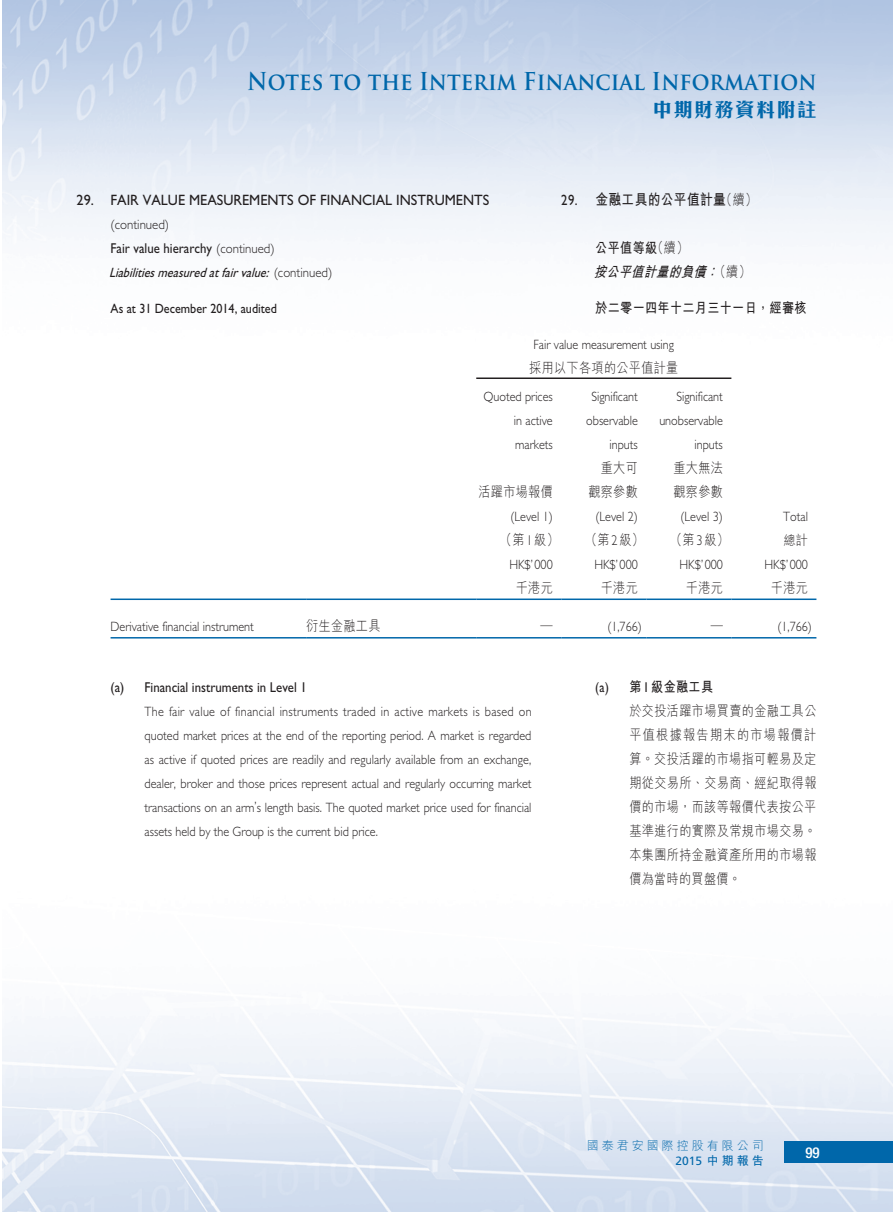
<style>
.page{position:relative;width:893px;height:1212px;background:#fff}
.page>*{position:absolute;margin:0;border:0;box-sizing:border-box;transform-origin:0 0}
.t1{font:700 24px "Trajan Pro";color:#0067aa;scale:.9 1}
.t2{font:700 19.5px "C Hei 3 HK";letter-spacing:.055em;color:#0067aa}
._3__標題{font:15px "Gill Sans Std";color:#231f20;scale:.95 1}
._8__標題---C{font:700 15px "M Hei HK";letter-spacing:.03em;color:#231f20;scale:.85 1}
.t3{font:500 condensed 15px "Helvetica Neue LT Std";color:#fff}
._6__內文---C{font:300 14.25px/24px "M Hei HK";letter-spacing:.03em;color:#231f20;text-align:justify;scale:.85 1}
._4__副標題{font:14.25px "Gill Sans Std";color:#231f20;scale:.9 1}
._9__副標題---C{font:700 14.25px "M Hei HK";letter-spacing:.03em;color:#231f20;scale:.85 1}
._6__內文---C-2{font:700 14.25px "M Hei HK";letter-spacing:.03em;color:#231f20;scale:.85 1}
._6__內文---C-3{font:italic 700 14.25px "M Hei HK";color:#231f20;scale:.85 1}
._1__內文{font:300 13.5px/24px "Gill Sans Std";color:#231f20;text-align:justify;scale:.9 1}
._1__內文-2{font:italic 13.5px "Gill Sans Std";color:#231f20;scale:.9 1}
._1__內文-3{font:13.5px "Gill Sans Std";color:#231f20;scale:.9 1}
._3__標題-2{font:300 13.5px "Gill Sans Std";color:#231f20;scale:.95 1}
._1__內文-4{font:300 13.5px "M Hei HK";color:#231f20;scale:.9 1}
.t4{font:300 12px "M Hei HK";letter-spacing:.25em;color:#0067aa}
.t5{font:12px "Frutiger LT Std";color:#0067aa}
.s1{font-weight:300;font-size:13.5px}
.s2{font-weight:300;font-style:normal}
.s3{font-family:"Gill Sans Std";font-weight:400}
.s4{font-weight:300;font-size:14.25px}
.s5{font-weight:300}
.s6{font-family:"Gill Sans Std"}
.s7{font-family:"M Hei HK";font-weight:700}
</style>
<div class="page">
<img style="left:2px;top:0;width:891px;height:1212px">
<div style="left:784px;top:1141px;width:109px;height:21px;background:#0067aa"></div>
<hr style="left:476px;top:377px;width:255px;height:2px;background:#231f20">
<hr style="left:111px;top:598px;width:195px;height:2px;background:#0067aa">
<hr style="left:306px;top:598px;width:170px;height:2px;background:#0067aa">
<hr style="left:476px;top:598px;width:85px;height:2px;background:#0067aa">
<hr style="left:561px;top:598px;width:85px;height:2px;background:#0067aa">
<hr style="left:646px;top:598px;width:85px;height:2px;background:#0067aa">
<hr style="left:731px;top:598px;width:85px;height:2px;background:#0067aa">
<hr style="left:111px;top:637px;width:195px;height:1px;background:#0067aa">
<hr style="left:306px;top:637px;width:170px;height:1px;background:#0067aa">
<hr style="left:476px;top:637px;width:85px;height:1px;background:#0067aa">
<hr style="left:561px;top:637px;width:85px;height:1px;background:#0067aa">
<hr style="left:646px;top:637px;width:85px;height:1px;background:#0067aa">
<hr style="left:731px;top:637px;width:85px;height:1px;background:#0067aa">
<h1 class="t1" style="left:247px;top:66px;width:634px">Notes to the Interim Financial Information</h1>
<h2 class="t2" style="left:653px;top:100px;width:165px">中期財務資料附註</h2>
<p class="_3__標題" style="left:77px;top:191px;width:436px">29. FAIR VALUE MEASUREMENTS OF FINANCIAL INSTRUMENTS</p>
<p class="_3__標題-2" style="left:111px;top:217px;width:63px">(continued)</p>
<p class="_4__副標題" style="left:111px;top:240px;width:184px">Fair value hierarchy <span class="s1">(continued)</span></p>
<p class="_1__內文-2" style="left:109px;top:264px;width:249px">Liabilities measured at fair value: <span class="s2">( c o n t i n u e d )</span></p>
<p class="_1__內文-3" style="left:111px;top:300px;width:186px">As at 31 December 2014, audited</p>
<p class="_8__標題---C" style="left:561px;top:188px;width:232px"><span class="s3">29.</span> 金融工具的公平值計量<span class="s4">（續）</span></p>
<p class="_9__副標題---C" style="left:595px;top:237px;width:111px">公平值等級<span class="s5">（續）</span></p>
<p class="_6__內文---C-3" style="left:594px;top:261px;width:186px">按公平值計量的負債：<span class="s2">（續）</span></p>
<p class="_6__內文---C-2" style="left:595px;top:297px;width:250px">於二零一四年十二月三十一日，經審核</p>
<p class="_1__內文" style="left:534px;top:332px;width:157px">Fair value measurement using</p>
<p class="_6__內文---C" style="left:529px;top:355px;width:177px">採用以下各項的公平值計量</p>
<p class="_1__內文" style="left:483px;top:385px;width:79px">Quoted prices</p>
<p class="_1__內文" style="left:514px;top:409px;width:45px">in active</p>
<p class="_1__內文" style="left:515px;top:433px;width:43px">markets</p>
<p class="_1__內文" style="left:591px;top:385px;width:53px">Significant</p>
<p class="_1__內文" style="left:586px;top:409px;width:59px">observable</p>
<p class="_1__內文" style="left:609px;top:433px;width:33px">inputs</p>
<p class="_1__內文" style="left:676px;top:385px;width:53px">Significant</p>
<p class="_1__內文" style="left:659px;top:409px;width:72px">unobservable</p>
<p class="_1__內文" style="left:694px;top:433px;width:33px">inputs</p>
<p class="_6__內文---C" style="left:478px;top:480px;width:89px">活躍市場報價</p>
<p class="_6__內文---C" style="left:601px;top:456px;width:45px">重大可</p>
<p class="_6__內文---C" style="left:588px;top:480px;width:60px">觀察參數</p>
<p class="_6__內文---C" style="left:673px;top:456px;width:60px">重大無法</p>
<p class="_6__內文---C" style="left:673px;top:480px;width:60px">觀察參數</p>
<p class="_1__內文" style="left:510px;top:505px;width:49px">(Level 1)</p>
<p class="_1__內文" style="left:595px;top:505px;width:49px">(Level 2)</p>
<p class="_1__內文" style="left:680px;top:505px;width:49px">(Level 3)</p>
<p class="_1__內文" style="left:783px;top:505px;width:29px">Total</p>
<p class="_6__內文---C" style="left:500px;top:528px;width:71px">（第<span class="s6">1</span>級）</p>
<p class="_6__內文---C" style="left:585px;top:528px;width:71px">（第<span class="s6">2</span>級）</p>
<p class="_6__內文---C" style="left:670px;top:528px;width:71px">（第<span class="s6">3</span>級）</p>
<p class="_1__內文-4" style="left:784px;top:533px;width:28px">總計</p>
<p class="_1__內文" style="left:509px;top:553px;width:50px">HK$’000</p>
<p class="_1__內文" style="left:594px;top:553px;width:50px">HK$’000</p>
<p class="_1__內文" style="left:679px;top:553px;width:50px">HK$’000</p>
<p class="_1__內文" style="left:764px;top:553px;width:50px">HK$’000</p>
<p class="_6__內文---C" style="left:516px;top:576px;width:45px">千港元</p>
<p class="_6__內文---C" style="left:601px;top:576px;width:45px">千港元</p>
<p class="_6__內文---C" style="left:686px;top:576px;width:45px">千港元</p>
<p class="_6__內文---C" style="left:771px;top:576px;width:45px">千港元</p>
<p class="_1__內文" style="left:111px;top:614px;width:161px">Derivative financial instrument</p>
<p class="_6__內文---C" style="left:306px;top:613px;width:89px">衍生金融工具</p>
<p class="_1__內文-4" style="left:541px;top:619px;width:15px">—</p>
<p class="_1__內文" style="left:607px;top:614px;width:40px">(1,766)</p>
<p class="_1__內文-4" style="left:711px;top:619px;width:15px">—</p>
<p class="_1__內文" style="left:777px;top:614px;width:40px">(1,766)</p>
<p class="_4__副標題" style="left:111px;top:679px;width:220px">(a) Financial instruments in Level 1</p>
<p class="_1__內文" style="left:145px;top:699px;width:432px">The fair value of financial instruments traded in active markets is based on quoted market prices at the end of the reporting period. A market is regarded as active if quoted prices are readily and regularly available from an exchange, dealer, broker and those prices represent actual and regularly occurring market transactions on an arm’s length basis. The quoted market price used for financial assets held by the Group is the current bid price.</p>
<p class="_9__副標題---C" style="left:595px;top:677px;width:140px"><span class="s3">(a)</span> 第<span class="s3">1</span>級金融工具</p>
<p class="_6__內文---C" style="left:629px;top:699px;width:222px">於交投活躍市場買賣的金融工具公平值根據報告期末的市場報價計算。交投活躍的市場指可輕易及定期從交易所、交易商、經紀取得報價的市場，而該等報價代表按公平基準進行的實際及常規市場交易。本集團所持金融資產所用的市場報價為當時的買盤價。</p>
<p class="t4" style="left:587px;top:1140px;width:178px">國泰君安國際控股有限公司</p>
<p class="t5" style="left:675px;top:1153px;width:90px">2015 <span class="s7">中期報告</span></p>
<p class="t3" style="left:805px;top:1143px;width:16px">99</p>
</div>
